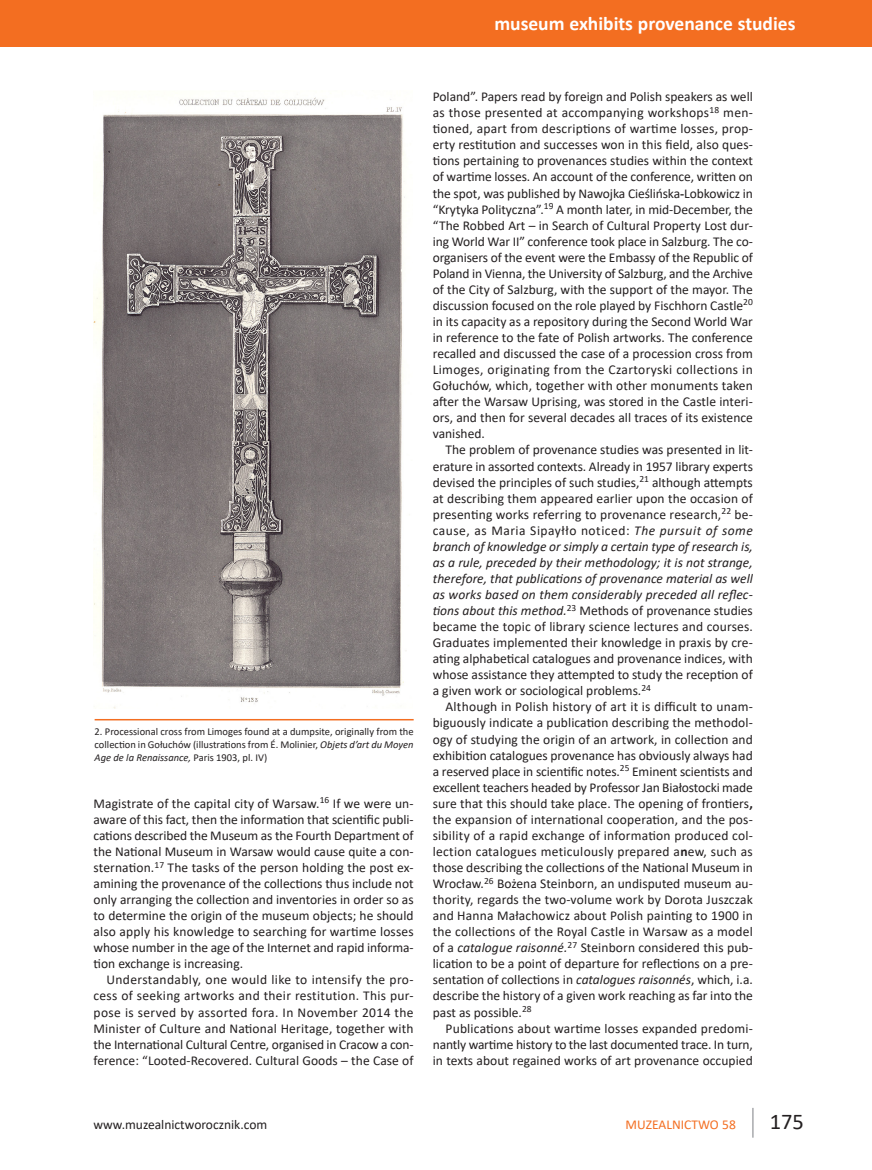
<style>
.page{position:relative;width:872px;height:1170px;background:#fff}
.page>*{position:absolute;margin:0;border:0;box-sizing:border-box;transform-origin:0 0}
.t1{font:22.5px "Calibri";color:#231f20}
.t2{font:700 19.5px "Calibri";color:#fff}
.BODY_TEXT{font:13.5px/16px "Calibri";color:#231f20;text-align:justify}
.t3{font:13.5px "Calibri";color:#f36e21}
.podpis_ilustracja_po{font:10.5px/12.6px "Calibri";color:#231f20;text-align:justify}
.s1{font-style:italic}
.s2{font-weight:700}
</style>
<div class="page">
<hr style="left:752px;top:1107px;width:1px;height:30px;background:#a8a9ad">
<div style="left:0;top:0;width:872px;height:47px;background:#f36e21"></div>
<img style="left:94px;top:94px;width:313px;height:614px">
<hr style="left:95px;top:719px;width:319px;height:1px;background:#f36e21">
<h2 class="t2" style="left:494px;top:10px;width:302px">museum exhibits provenance studies</h2>
<p class="podpis_ilustracja_po" style="left:95px;top:725px;width:320px">2. Processional cross from Limoges found at a dumpsite, originally from the collection in Gołuchów (illustrations from É. Molinier, <span class="s1">Objets d’art du Moyen Age de la Renaissance,</span> Paris 1903, pl. IV)</p>
<p class="BODY_TEXT" style="left:94px;top:794px;width:322px">Magistrate of the capital city of Warsaw.<sup>16</sup> If we were un&shy;aware of this fact, then the information that scientific publi&shy;cations described the Museum as the Fourth Department of the National Museum in Warsaw would cause quite a con&shy;sternation.<sup>17</sup> The tasks of the person holding the post ex&shy;amining the provenance of the collections thus include not only arranging the collection and inventories in order so as to determine the origin of the museum objects; he should also apply his knowledge to searching for wartime losses whose number in the age of the Internet and rapid informa&shy;tion exchange is increasing.</p>
<p class="BODY_TEXT" style="left:94px;top:971px;width:322px;text-indent:13px">Understandably, one would like to intensify the pro&shy;cess of seeking artworks and their restitution. This pur&shy;pose is served by assorted fora. In November 2014 the Minister of Culture and National Heritage, together with the International Cultural Centre, organised in Cracow a con&shy;ference: “Looted-Recovered. Cultural Goods – the Case of</p>
<p class="BODY_TEXT" style="left:433px;top:88px;width:322px">Poland”. Papers read by foreign and Polish speakers as well as those presented at accompanying workshops<sup>18</sup> men&shy;tioned, apart from descriptions of wartime losses, prop&shy;erty restitution and successes won in this field, also ques&shy;tions pertaining to provenances studies within the context of wartime losses. An account of the conference, written on the spot, was published by Nawojka Cieślińska<span class="s2">-</span>Lobkowicz in “Krytyka Polityczna”.<sup>19</sup> A month later, in mid-December, the “The Robbed Art – in Search of Cultural Property Lost dur&shy;ing World War II” conference took place in Salzburg. The co&shy;organisers of the event were the Embassy of the Republic of Poland in Vienna, the University of Salzburg, and the Archive of the City of Salzburg, with the support of the mayor. The discussion focused on the role played by Fischhorn Castle<sup>20 </sup>in its capacity as a repository during the Second World War in reference to the fate of Polish artworks. The conference recalled and discussed the case of a procession cross from Limoges, originating from the Czartoryski collections in Gołuchów, which, together with other monuments taken after the Warsaw Uprising, was stored in the Castle interi&shy;ors, and then for several decades all traces of its existence vanished.</p>
<p class="BODY_TEXT" style="left:433px;top:441px;width:322px;text-indent:13px">The problem of provenance studies was presented in lit&shy;erature in assorted contexts. Already in 1957 library experts devised the principles of such studies,<sup>21</sup> although attempts at describing them appeared earlier upon the occasion of presenting works referring to provenance research,<sup>22</sup> be&shy;cause, as Maria Sipayłło noticed: <span class="s1">The pursuit of some branch of knowledge or simply a certain type of research is, as a rule, preceded by their methodology; it is not strange, therefore, that publications of provenance material as well as works based on them considerably preceded all reflec&shy;tions about this method.</span><sup>23</sup> Methods of provenance studies became the topic of library science lectures and courses.<br>Graduates implemented their knowledge in praxis by cre&shy;ating alphabetical catalogues and provenance indices, with whose assistance they attempted to study the reception of a given work or sociological problems.<sup>24</sup></p>
<p class="BODY_TEXT" style="left:433px;top:698px;width:322px;text-indent:13px">Although in Polish history of art it is difficult to unam&shy;biguously indicate a publication describing the methodol&shy;ogy of studying the origin of an artwork, in collection and exhibition catalogues provenance has obviously always had a reserved place in scientific notes.<sup>25</sup> Eminent scientists and excellent teachers headed by Professor Jan Białostocki made sure that this should take place. The opening of frontiers<span class="s2">, </span>the expansion of international cooperation, and the pos&shy;sibility of a rapid exchange of information produced col&shy;lection catalogues meticulously prepared a<span class="s2">n</span>ew, such as those describing the collections of the National Museum in Wrocław.<sup>26</sup> Bożena Steinborn, an undisputed museum au&shy;thority, regards the two-volume work by Dorota Juszczak and Hanna Małachowicz about Polish painting to 1900 in the collections of the Royal Castle in Warsaw as a model of a <span class="s1">catalogue raisonné.</span><sup>27</sup> Steinborn considered this pub&shy;lication to be a point of departure for reflections on a pre&shy;sentation of collections in <span class="s1">catalogues raisonnés</span>, which, i.a. describe the history of a given work reaching as far into the past as possible.<sup>28</sup></p>
<p class="BODY_TEXT" style="left:433px;top:1019px;width:321px;text-indent:13px">Publications about wartime losses expanded predomi&shy;nantly wartime history to the last documented trace. In turn, in texts about regained works of art provenance occupied</p>
<p class="BODY_TEXT" style="left:94px;top:1115px;width:175px">www.muzealnictworocznik.com</p>
<p class="t3" style="left:625px;top:1114px;width:112px">MUZEALNICTWO 58</p>
<h1 class="t1" style="left:770px;top:1105px;width:36px">175</h1>
</div>
